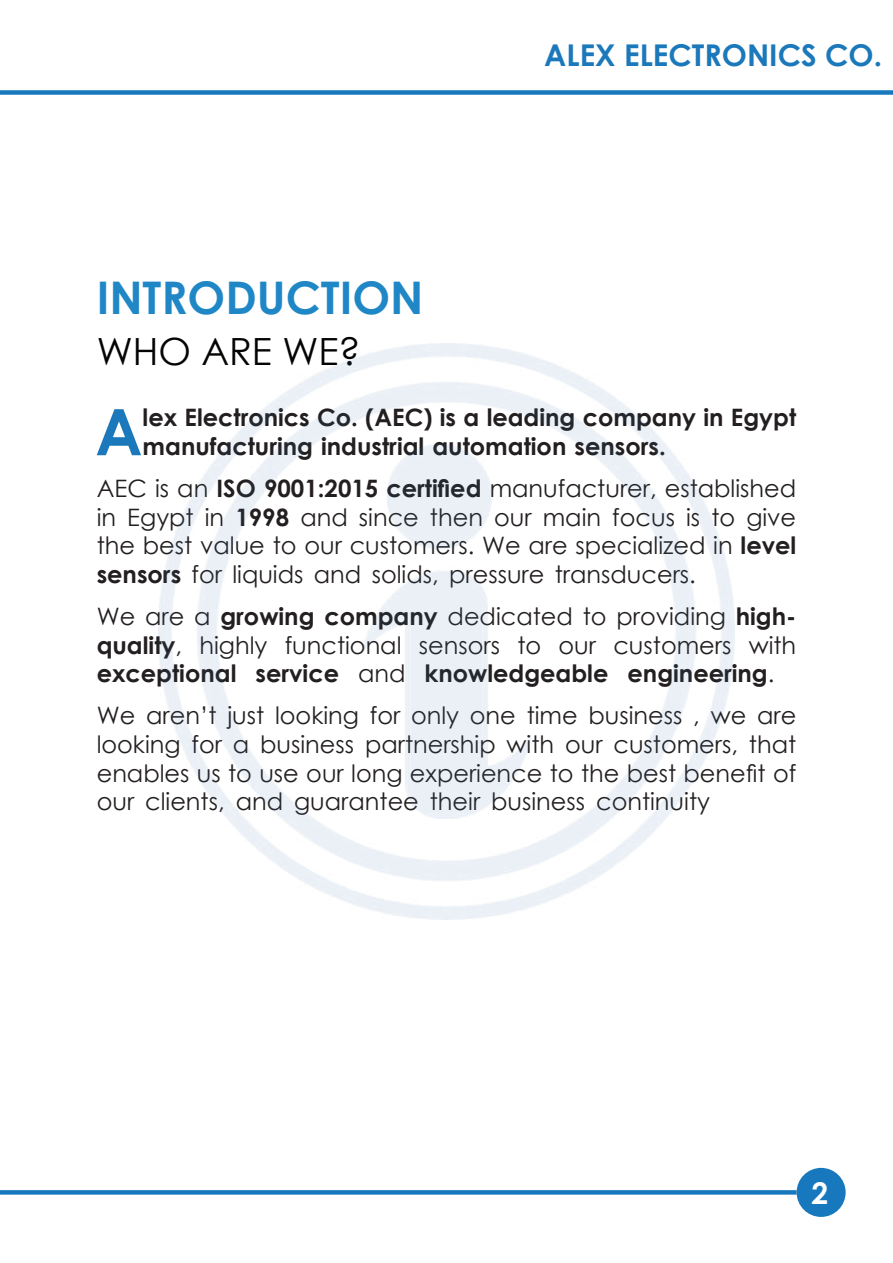
<style>
.page{position:relative;width:893px;height:1263px;background:#fff}
.page>*{position:absolute;margin:0;border:0;box-sizing:border-box;transform-origin:0 0}
.t1{font:700 64.05px "Century Gothic";color:#1b78ba}
.t2{font:700 45px "Century Gothic";color:#1f87c6}
.t3{font:37.5px "Century Gothic";color:#040503}
.t4{font:700 30px "Century Gothic";color:#1b78ba}
.t5{font:700 30px "Century Gothic";color:#fff}
.t6{font:24px/28.8px "Century Gothic";color:#231f20;text-align:justify}
.t7{font:700 24px/28.8px "Century Gothic";color:#231f20}
.s1{font-weight:700}
</style>
<div class="page">
<div style="left:0;top:90px;width:893px;height:5px;background:#1778be"></div>
<div style="left:797px;top:1168px;width:49px;height:49px;background:#1778be;border-radius:50%"></div>
<div style="left:0;top:1190px;width:797px;height:5px;background:#1778be"></div>
<h2 class="t2" style="left:97px;top:264px;width:328px">INTRODUCTION</h2>
<h3 class="t3" style="left:97px;top:326px;width:265px">WHO ARE WE?</h3>
<p class="t4" style="left:544px;top:32px;width:339px">ALEX ELECTRONICS CO.</p>
<h1 class="t1" style="left:95px;top:383px;width:49px">A</h1>
<p class="t7" style="left:143px;top:402px;width:655px">lex Electronics Co. (AEC) is a leading company in Egypt manufacturing industrial automation sensors.</p>
<p class="t6" style="left:97px;top:473px;width:701px">AEC is an <span class="s1">ISO 9001:2015 certified</span> manufacturer, established in Egypt in <span class="s1">1998</span> and since then our main focus is to give the best value to our customers. We are specialized in <span class="s1">level sensors</span> for liquids and solids, pressure transducers.</p>
<p class="t6" style="left:97px;top:601px;width:701px">We are a <span class="s1">growing company</span> dedicated to providing <span class="s1">high&shy;quality</span>, highly functional sensors to our customers with <span class="s1">exceptional service</span> and <span class="s1">knowledgeable engineering</span>.</p>
<p class="t6" style="left:97px;top:700px;width:701px">We aren’t just looking for only one time business , we are looking for a business partnership with our customers, that enables us to use our long experience to the best benefit of our clients, and guarantee their business continuity</p>
<p class="t5" style="left:811px;top:1170px;width:18px">2</p>
</div>
